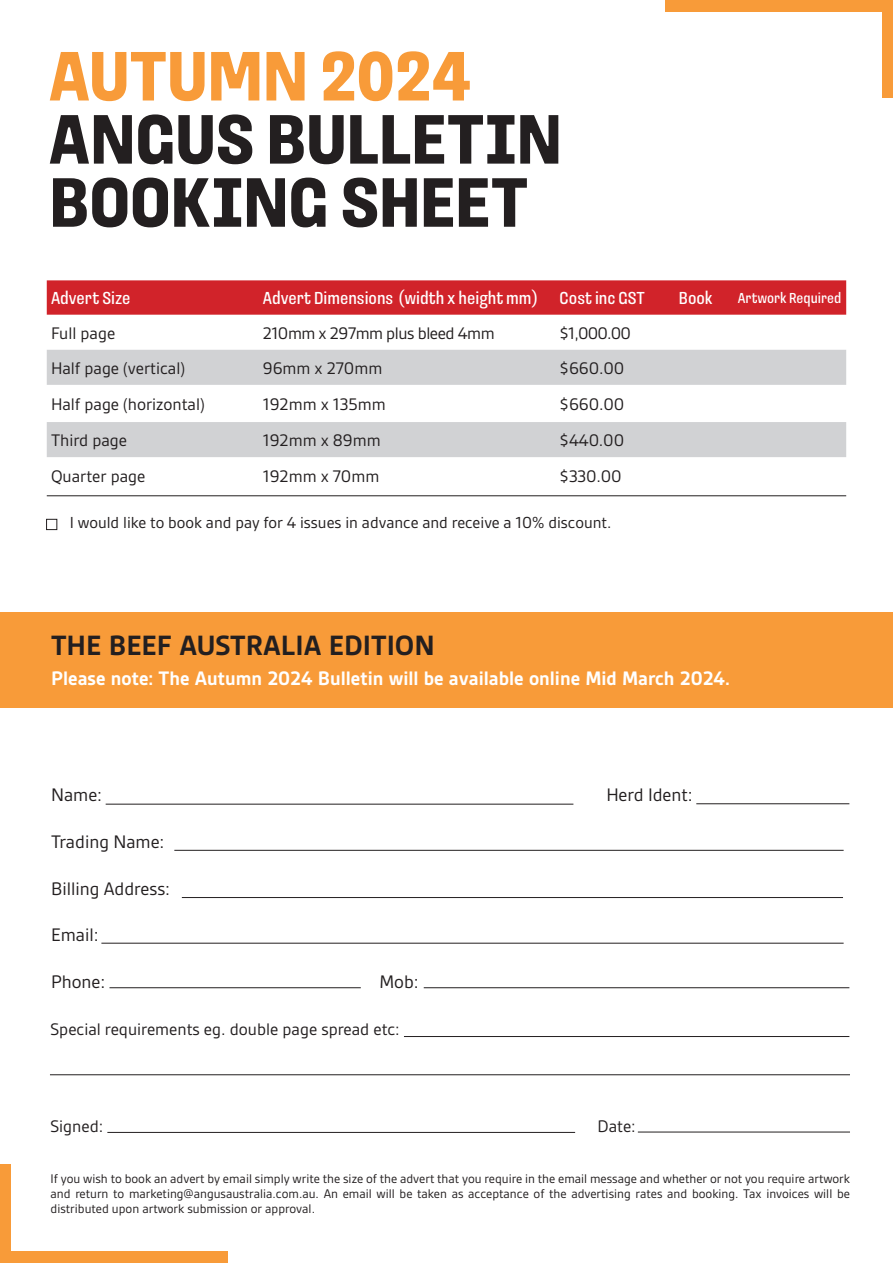
<style>
.page{position:relative;width:893px;height:1263px;background:#fff}
.page>*{position:absolute;margin:0;border:0;box-sizing:border-box;transform-origin:0 0}
.t1{font:700 72.45px "Loos Compressed";letter-spacing:-.015em;color:#231f20}
.t2{font:700 72.45px "Loos Compressed";letter-spacing:-.01em;color:#f89b39}
.t3{font:700 30px "Gesta";color:#231f20}
.t4{font:700 21px "Gesta";color:#fff}
.t5{font:19.5px "Gesta";color:#231f20}
.t6{font:18px "Gesta";color:#231f20}
.t7{font:18px "Loos Compressed";color:#fff}
.t8{font:18px "Gesta";letter-spacing:-.025em;color:#231f20}
.t9{font:17.25px "Gesta";color:#231f20}
.t10{font:15px "Loos Compressed";color:#fff}
.t11{font:13.5px/15px "Gesta";color:#231f20;text-align:justify}
</style>
<div class="page">
<hr style="left:404px;top:1036px;width:445px;height:1px;background:#231f20">
<hr style="left:50px;top:1074px;width:800px;height:1px;background:#231f20">
<hr style="left:107px;top:1132px;width:468px;height:1px;background:#231f20">
<hr style="left:106px;top:804px;width:467px;height:1px;background:#231f20">
<hr style="left:174px;top:850px;width:670px;height:1px;background:#231f20">
<hr style="left:182px;top:897px;width:661px;height:1px;background:#231f20">
<hr style="left:101px;top:943px;width:743px;height:1px;background:#231f20">
<hr style="left:109px;top:987px;width:252px;height:1px;background:#231f20">
<hr style="left:424px;top:987px;width:425px;height:1px;background:#231f20">
<hr style="left:696px;top:803px;width:153px;height:1px;background:#231f20">
<hr style="left:638px;top:1132px;width:212px;height:1px;background:#231f20">
<div style="left:0;top:613px;width:893px;height:95px;background:#f89b39"></div>
<div style="left:47px;top:280px;width:799px;height:35px;background:#d1232a"></div>
<svg style="left:47px;top:350px;width:799px;height:107px;fill:#d1d2d4"></svg>
<hr style="left:47px;top:495px;width:799px;height:1px;background:#231f20">
<div style="left:46px;top:519px;width:11px;height:11px;border:1px solid #231f20"></div>
<div style="left:665px;top:0;width:228px;height:11px;background:#f89b39"></div>
<div style="left:883px;top:0;width:10px;height:98px;background:#f89b39"></div>
<div style="left:0;top:1251px;width:228px;height:12px;background:#f89b39"></div>
<div style="left:0;top:1165px;width:10px;height:98px;background:#f89b39"></div>
<p class="t2" style="left:49px;top:25px;width:425px">AUTUMN 2024</p>
<p class="t1" style="left:49px;top:88px;width:515px">ANGUS BULLETIN</p>
<p class="t1" style="left:49px;top:151px;width:480px">BOOKING SHEET</p>
<p class="t7" style="left:51px;top:286px;width:81px">Advert Size</p>
<p class="t7" style="left:263px;top:286px;width:276px">Advert Dimensions (width x height mm)</p>
<p class="t7" style="left:560px;top:286px;width:87px">Cost inc GST</p>
<p class="t7" style="left:679px;top:286px;width:35px">Book</p>
<p class="t10" style="left:738px;top:288px;width:105px">Artwork Required</p>
<p class="t6" style="left:51px;top:323px;width:66px">Full page</p>
<p class="t8" style="left:263px;top:323px;width:233px">210mm x 297mm plus bleed 4mm</p>
<p class="t6" style="left:560px;top:323px;width:73px">$1,000.00</p>
<p class="t6" style="left:51px;top:358px;width:135px">Half page (vertical)</p>
<p class="t6" style="left:263px;top:358px;width:121px">96mm x 270mm</p>
<p class="t6" style="left:560px;top:358px;width:66px">$660.00</p>
<p class="t6" style="left:51px;top:394px;width:155px">Half page (horizontal)</p>
<p class="t6" style="left:263px;top:394px;width:124px">192mm x 135mm</p>
<p class="t6" style="left:560px;top:394px;width:66px">$660.00</p>
<p class="t6" style="left:51px;top:430px;width:78px">Third page</p>
<p class="t6" style="left:263px;top:430px;width:119px">192mm x 89mm</p>
<p class="t6" style="left:560px;top:430px;width:66px">$440.00</p>
<p class="t6" style="left:51px;top:466px;width:96px">Quarter page</p>
<p class="t6" style="left:263px;top:466px;width:118px">192mm x 70mm</p>
<p class="t6" style="left:560px;top:466px;width:64px">$330.00</p>
<p class="t9" style="left:70px;top:513px;width:543px">I would like to book and pay for 4 issues in advance and receive a 10% discount.</p>
<p class="t3" style="left:51px;top:629px;width:385px">THE BEEF AUSTRALIA EDITION</p>
<p class="t4" style="left:51px;top:666px;width:680px">Please note: The Autumn 2024 Bulletin will be available online Mid March 2024.</p>
<p class="t5" style="left:51px;top:784px;width:53px">Name:</p>
<p class="t5" style="left:606px;top:784px;width:88px">Herd Ident:</p>
<p class="t5" style="left:51px;top:830px;width:115px">Trading Name:</p>
<p class="t5" style="left:51px;top:877px;width:121px">Billing Address:</p>
<p class="t5" style="left:51px;top:924px;width:49px">Email:</p>
<p class="t5" style="left:51px;top:971px;width:56px">Phone:</p>
<p class="t5" style="left:380px;top:971px;width:41px">Mob:</p>
<p class="t6" style="left:51px;top:1019px;width:351px">Special requirements eg. double page spread etc:</p>
<p class="t6" style="left:51px;top:1116px;width:54px">Signed:</p>
<p class="t6" style="left:598px;top:1116px;width:40px">Date:</p>
<p class="t11" style="left:51px;top:1171px;width:801px">If you wish to book an advert by email simply write the size of the advert that you require in the email message and whether or not you require artwork and return to marketing@angusaustralia.com.au. An email will be taken as acceptance of the advertising rates and booking. Tax invoices will be distributed upon artwork submission or approval.</p>
</div>
